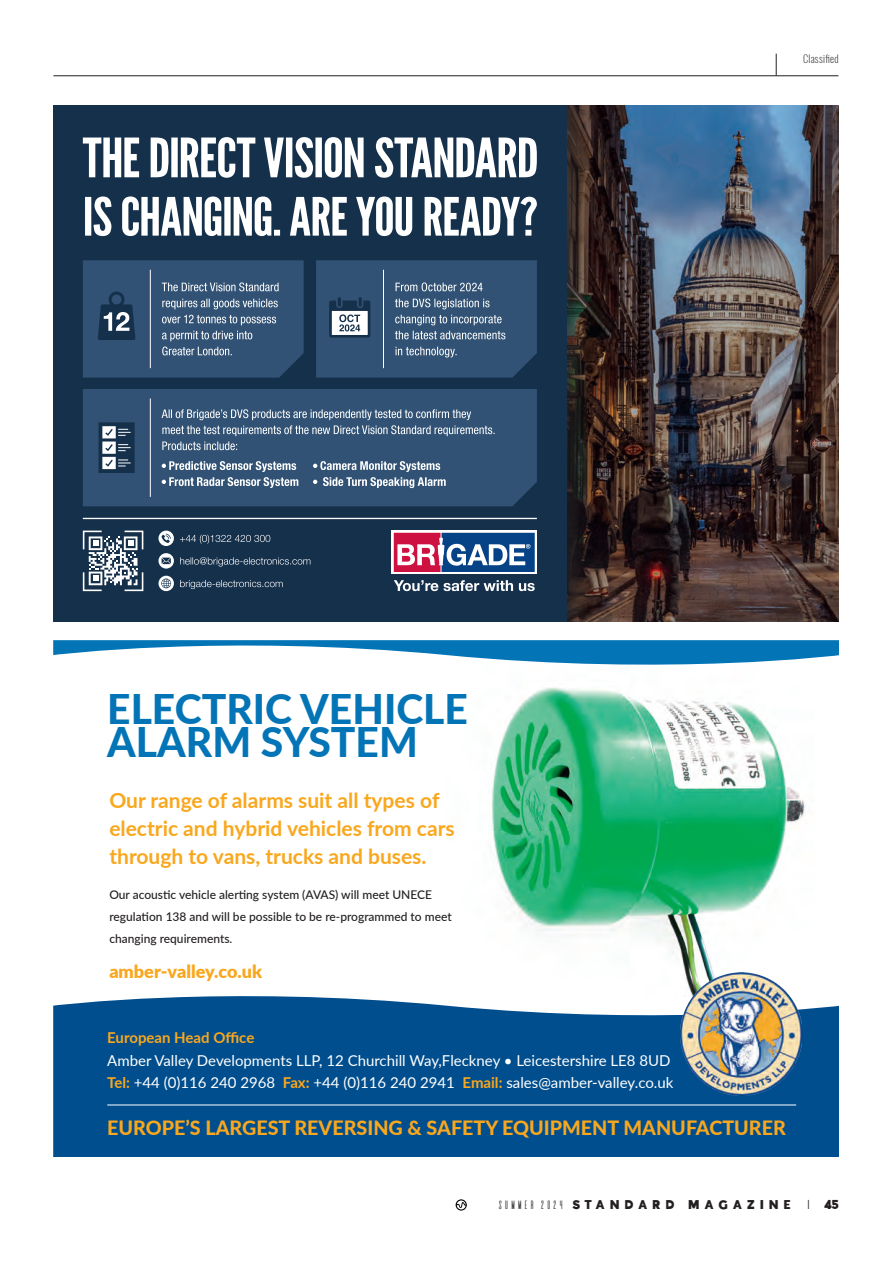
<style>
.page{position:relative;width:894px;height:1264px;background:#fff}
.page>*{position:absolute;margin:0;border:0;box-sizing:border-box;transform-origin:0 0}
.t1{font:800 40.8px/33.6px "Lato";color:#0374b6}
.t2{font:700 21px/28.2px "Lato";color:#f9a71d}
.t3{font:800 19.65px "Lato";color:#f9a71d}
.t4{font:900 18px "Lato";color:#f9a71d}
.t5{font:15px/22.2px "Lato";color:#fff}
.t6{font:700 15px "Lato";color:#f9a71d}
.t7{font:500 12px/22.2px "Lato";color:#231f20}
.t8{font:10.5px "De Valencia";color:#231f20}
.t9{font:10.5px "Indigo";letter-spacing:.555em;color:#231f20}
.t10{font:200 10.5px "Oswald";letter-spacing:.025em;color:#231f20}
.s1{font-weight:700;color:#f9a71d}
.s2{font-family:"Indigo"}
</style>
<div class="page">
<svg style="left:456px;top:1199px;width:11px;height:11px"></svg>
<hr style="left:53px;top:76px;width:785px;height:1px;background:#231f20">
<svg style="left:776px;top:54px;width:1px;height:22px"></svg>
<img style="left:595px;top:106px;width:243px;height:516px">
<div style="left:53px;top:106px;width:542px;height:516px;background:#231f20;opacity:.75"></div>
<div style="left:53px;top:106px;width:514px;height:516px;background:#15304b"></div>
<div style="left:83px;top:389px;width:454px;height:117px;background:#315274"></div>
<svg style="left:99px;top:422px;width:36px;height:51px"></svg>
<svg style="left:316px;top:260px;width:221px;height:118px"></svg>
<svg style="left:85px;top:196px;width:452px;height:40px"></svg>
<svg style="left:83px;top:137px;width:454px;height:41px"></svg>
<svg style="left:83px;top:260px;width:221px;height:118px"></svg>
<hr style="left:150px;top:270px;width:1px;height:98px;background:#fff">
<hr style="left:150px;top:398px;width:1px;height:99px;background:#fff">
<hr style="left:383px;top:270px;width:1px;height:98px;background:#fff">
<hr style="left:83px;top:518px;width:454px;height:1px;background:#fff">
<svg style="left:392px;top:531px;width:145px;height:43px"></svg>
<svg style="left:394px;top:533px;width:141px;height:39px"></svg>
<svg style="left:394px;top:580px;width:119px;height:11px"></svg>
<svg style="left:519px;top:583px;width:16px;height:8px"></svg>
<svg style="left:180px;top:580px;width:103px;height:9px"></svg>
<svg style="left:180px;top:557px;width:130px;height:9px"></svg>
<svg style="left:180px;top:535px;width:90px;height:9px"></svg>
<svg style="left:158px;top:531px;width:16px;height:15px"></svg>
<svg style="left:161px;top:534px;width:10px;height:9px"></svg>
<svg style="left:158px;top:553px;width:16px;height:15px"></svg>
<svg style="left:162px;top:558px;width:9px;height:6px"></svg>
<svg style="left:158px;top:576px;width:16px;height:15px"></svg>
<svg style="left:161px;top:578px;width:10px;height:10px"></svg>
<svg style="left:83px;top:531px;width:60px;height:60px"></svg>
<svg style="left:162px;top:409px;width:333px;height:41px"></svg>
<svg style="left:162px;top:461px;width:284px;height:27px"></svg>
<img style="left:490px;top:687px;width:317px;height:285px">
<div style="left:53px;top:996px;width:785px;height:160px;background:#014e8e"></div>
<svg style="left:53px;top:640px;width:785px;height:25px"></svg>
<img style="left:680px;top:972px;width:122px;height:123px">
<hr style="left:107px;top:1105px;width:689px;height:1px;background:#fff">
<p class="t10" style="left:803px;top:51px;width:37px">Classified</p>
<h1 class="t1" style="left:107px;top:690px;width:362px">ELECTRIC VEHICLE<br>ALARM SYSTEM</h1>
<h2 class="t2" style="left:109px;top:785px;width:347px">Our range of alarms suit all types of electric and hybrid vehicles from cars through to vans, trucks and buses.</h2>
<p class="t7" style="left:109px;top:883px;width:344px">Our acoustic vehicle alerting system (AVAS) will meet UNECE regulation 138 and will be possible to be re-programmed to meet changing requirements.</p>
<p class="t4" style="left:109px;top:958px;width:154px">amber-valley.co.uk</p>
<p class="t6" style="left:107px;top:1027px;width:149px">European Head Office</p>
<p class="t5" style="left:107px;top:1048px;width:568px">Amber Valley Developments LLP, 12 Churchill Way,Fleckney • Leicestershire LE8 8UD<br><span class="s1">Tel:</span> +44 (0)116 240 2968 <span class="s1">Fax:</span> +44 (0)116 240 2941 <span class="s1">Email:</span> sales@amber-valley.co.uk</p>
<h3 class="t3" style="left:107px;top:1114px;width:680px">EUROPE’S LARGEST REVERSING &amp; SAFETY EQUIPMENT MANUFACTURER</h3>
<p class="t8" style="left:497px;top:1199px;width:179px">SUMMER 2024 <span class="s2">S T A N D A R D</span></p>
<p class="t9" style="left:689px;top:1197px;width:103px">MAGAZINE</p>
<p class="t9" style="left:805px;top:1197px;width:35px">| 45</p>
</div>
